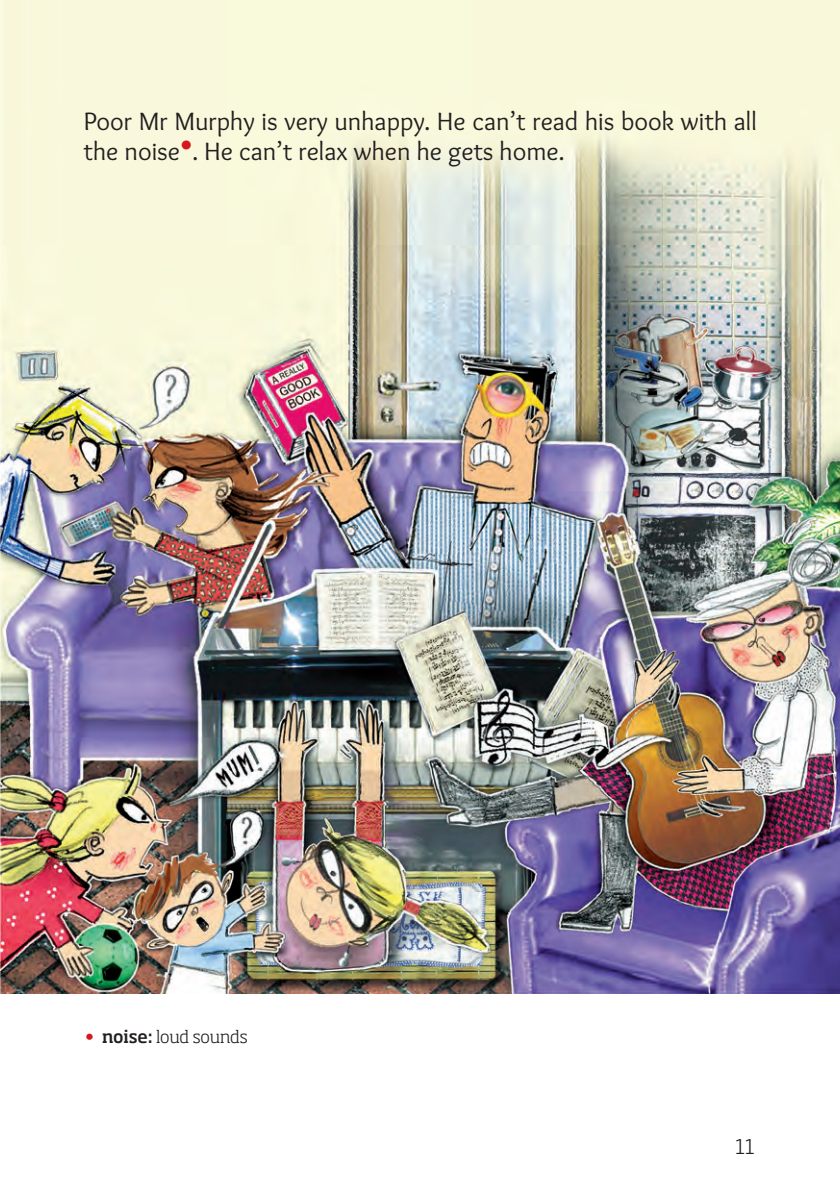
<style>
.page{position:relative;width:840px;height:1191px;background:#fff}
.page>*{position:absolute;margin:0;border:0;box-sizing:border-box;transform-origin:0 0}
.t1{font:26px/30px "Overlock";color:#231f20}
.t2{font:300 20px "Soho Std";color:#231f20}
.t3{font:300 17px "Soho Std";letter-spacing:-.015em;color:#231f20}
.s1{font-weight:500;color:#d7171f}
.s2{font-weight:500}
</style>
<div class="page">
<img style="left:0;top:0;width:839px;height:993px">
<p class="t1" style="left:84px;top:106px;width:674px">Poor Mr Murphy is very unhappy. He can’t read his book with all the noise<sup>•</sup>. He can’t relax when he gets home.</p>
<p class="t3" style="left:85px;top:1026px;width:164px"><span class="s1">•</span> <span class="s2">noise:</span> loud sounds</p>
<p class="t2" style="left:735px;top:1134px;width:21px">11</p>
</div>
